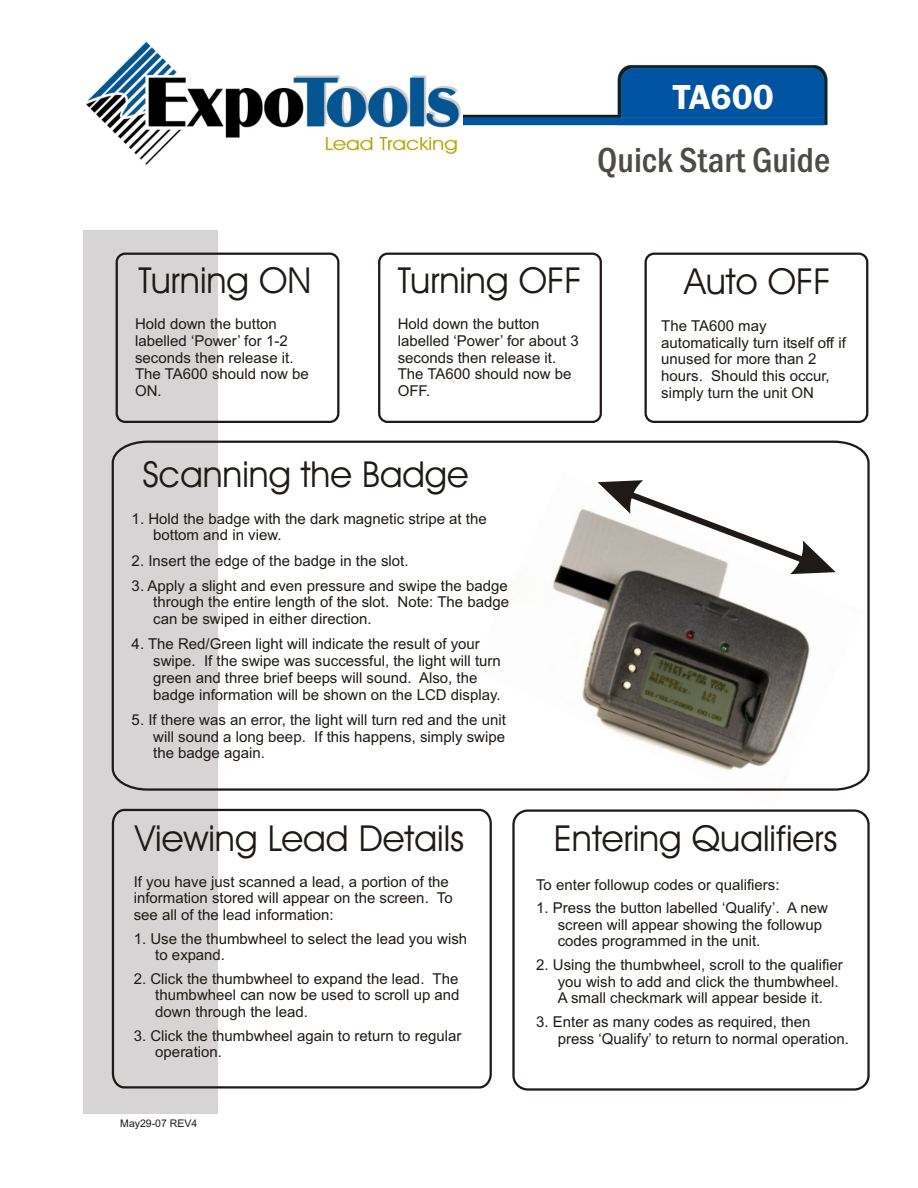
<style>
.page{position:relative;width:918px;height:1188px;background:#fff}
.page>*{position:absolute;margin:0;border:0;box-sizing:border-box;transform-origin:0 0}
.t1{font:36px "Avant Garde Bk BT";color:#1f1a17}
.t2{font:36px "Franklin Gothic Medium Cond";color:#4d4a47}
.t3{font:36px "Franklin Gothic Demi";color:#fff}
.t4{font:15px/16.8px "Arial";color:#1f1a17}
.t5{font:10.5px "Arial";color:#1f1a17}
</style>
<div class="page">
<div style="left:84px;top:230px;width:134px;height:884px;background:#d6d4d4"></div>
<svg style="left:111px;top:440px;width:759px;height:351px"></svg>
<div style="left:512px;top:809px;width:358px;height:282px;border:2px solid #1f1a17;border-radius:14px"></div>
<svg style="left:111px;top:808px;width:381px;height:281px"></svg>
<div style="left:378px;top:253px;width:224px;height:170px;border:2px solid #1f1a17;border-radius:8px"></div>
<div style="left:645px;top:253px;width:223px;height:170px;border:2px solid #1f1a17;border-radius:8px"></div>
<svg style="left:598px;top:480px;width:238px;height:94px"></svg>
<svg style="left:463px;top:115px;width:155px;height:3px"></svg>
<svg style="left:618px;top:65px;width:209px;height:60px"></svg>
<div style="left:307px;top:118px;width:517px;height:7px;background:#0054a1"></div>
<img style="left:86px;top:41px;width:377px;height:124px">
<div style="left:116px;top:253px;width:223px;height:170px;border:2px solid #1f1a17;border-radius:8px"></div>
<h1 class="t3" style="left:673px;top:83px;width:103px">TA600</h1>
<h1 class="t2" style="left:597px;top:147px;width:234px">Quick Start Guide</h1>
<h1 class="t1" style="left:138px;top:266px;width:175px">Turning ON</h1>
<p class="t4" style="left:135px;top:317px;width:175px">Hold down the button labelled ‘Power’ for 1-2 seconds then release it.<br>The TA600 should now be<br>ON.</p>
<h1 class="t1" style="left:398px;top:266px;width:186px">Turning OFF</h1>
<p class="t4" style="left:398px;top:317px;width:182px">Hold down the button labelled ‘Power’ for about 3 seconds then release it.<br>The TA600 should now be<br>OFF.</p>
<h1 class="t1" style="left:142px;top:460px;width:328px">Scanning the Badge</h1>
<p class="t4" style="left:153px;top:511px;width:335px;text-indent:-22px">1. Hold the badge with the dark magnetic stripe at the bottom and in view.</p>
<p class="t4" style="left:132px;top:553px;width:278px">2. Insert the edge of the badge in the slot.</p>
<p class="t4" style="left:153px;top:578px;width:357px;text-align:justify;text-indent:-22px">3. Apply a slight and even pressure and swipe the badge through the entire length of the slot. Note: The badge can be swiped in either direction.</p>
<p class="t4" style="left:153px;top:637px;width:349px;text-indent:-22px">4. The Red/Green light will indicate the result of your swipe. If the swipe was successful, the light will turn green and three brief beeps will sound. Also, the badge information will be shown on the LCD display.</p>
<p class="t4" style="left:153px;top:712px;width:354px;text-align:justify;text-indent:-22px">5. If there was an error, the light will turn red and the unit will sound a long beep. If this happens, simply swipe the badge again.</p>
<h1 class="t1" style="left:684px;top:267px;width:148px">Auto OFF</h1>
<p class="t4" style="left:661px;top:318px;width:186px">The TA600 may automatically turn itself off if unused for more than 2 hours. Should this occur, simply turn the unit ON</p>
<h1 class="t1" style="left:135px;top:824px;width:331px">Viewing Lead Details</h1>
<h1 class="t1" style="left:554px;top:824px;width:285px">Entering Qualifiers</h1>
<p class="t4" style="left:134px;top:874px;width:321px">If you have just scanned a lead, a portion of the information stored will appear on the screen. To see all of the lead information:</p>
<p class="t4" style="left:155px;top:931px;width:313px;text-indent:-22px">1. Use the thumbwheel to select the lead you wish to expand.</p>
<p class="t4" style="left:155px;top:971px;width:306px;text-align:justify;text-indent:-22px">2. Click the thumbwheel to expand the lead. The thumbwheel can now be used to scroll up and down through the lead.</p>
<p class="t4" style="left:155px;top:1028px;width:308px;text-indent:-22px">3. Click the thumbwheel again to return to regular operation.</p>
<p class="t5" style="left:120px;top:1120px;width:79px">May29-07 REV4</p>
<p class="t4" style="left:536px;top:877px;width:245px">To enter followup codes or qualifiers:</p>
<p class="t4" style="left:558px;top:901px;width:272px;text-indent:-22px">1. Press the button labelled ‘Qualify’. A new screen will appear showing the followup codes programmed in the unit.</p>
<p class="t4" style="left:558px;top:958px;width:287px;text-indent:-22px">2. Using the thumbwheel, scroll to the qualifier you wish to add and click the thumbwheel.<br>A small checkmark will appear beside it.</p>
<p class="t4" style="left:558px;top:1015px;width:293px;text-indent:-22px">3. Enter as many codes as required, then press ‘Qualify’ to return to normal operation.</p>
</div>
